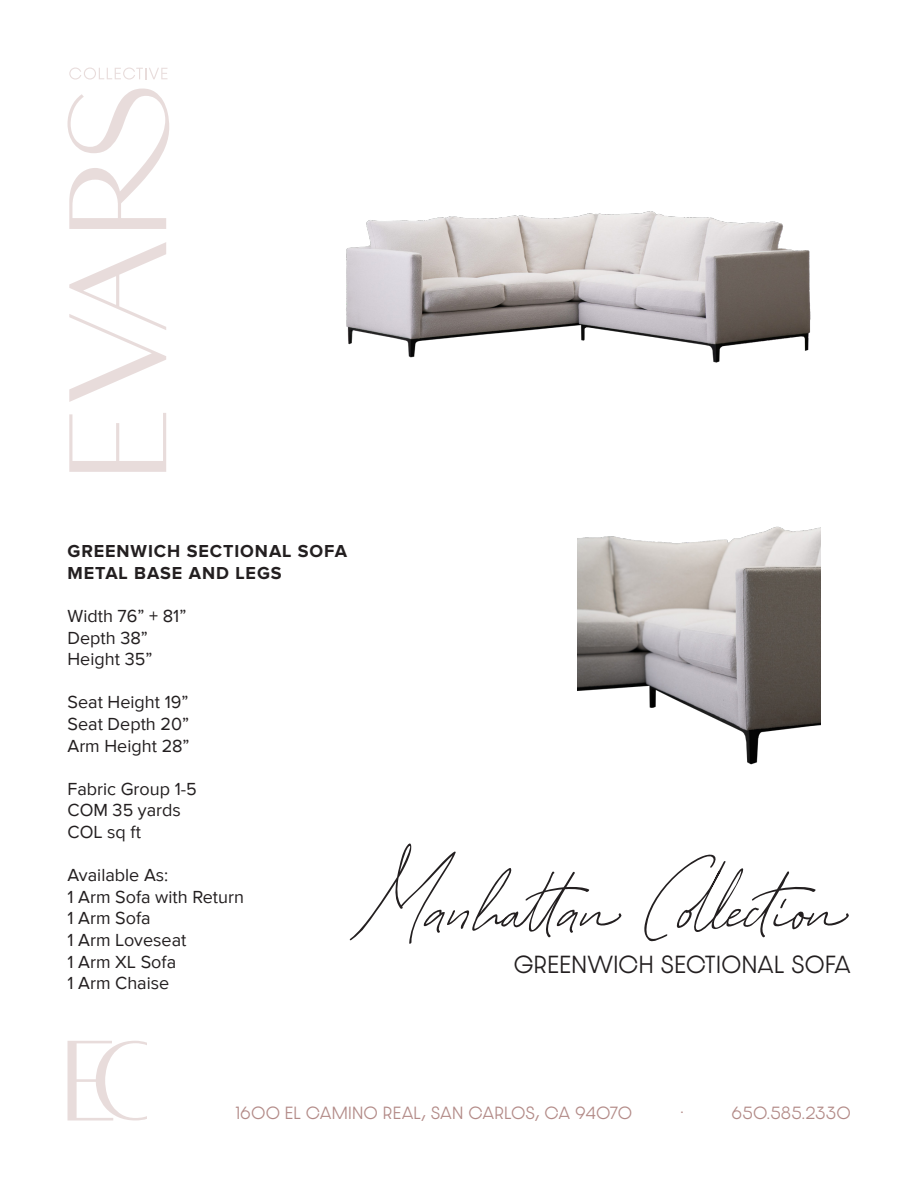
<style>
.page{position:relative;width:918px;height:1188px;background:#fff}
.page>*{position:absolute;margin:0;border:0;box-sizing:border-box;transform-origin:0 0}
.t1{font:150px "Georgia Ballpark Script";color:#231f20}
.t2{font:300 21px "Dazzle Unicase";letter-spacing:.05em;color:#231f20}
.t3{font:18px "Proxima Nova";color:#231f20}
.t4{font:700 18px "Proxima Nova";letter-spacing:.05em;color:#231f20}
.t5{font:300 15px "Dazzle Unicase";letter-spacing:.055em;color:#b38b88}
</style>
<div class="page">
<svg style="left:69px;top:413px;width:97px;height:59px"></svg>
<svg style="left:69px;top:242px;width:97px;height:160px"></svg>
<svg style="left:68px;top:89px;width:101px;height:140px"></svg>
<svg style="left:69px;top:68px;width:98px;height:12px"></svg>
<svg style="left:67px;top:1041px;width:80px;height:80px"></svg>
<img style="left:346px;top:211px;width:465px;height:152px">
<img style="left:578px;top:526px;width:242px;height:239px">
<p class="t4" style="left:68px;top:543px;width:281px">GREENWICH SECTIONAL SOFA</p>
<p class="t4" style="left:68px;top:565px;width:216px">METAL BASE AND LEGS</p>
<p class="t3" style="left:68px;top:606px;width:120px">Width 76” + 81”</p>
<p class="t3" style="left:68px;top:627px;width:82px">Depth 38”</p>
<p class="t3" style="left:68px;top:649px;width:86px">Height 35”</p>
<p class="t3" style="left:68px;top:692px;width:123px">Seat Height 19”</p>
<p class="t3" style="left:68px;top:714px;width:123px">Seat Depth 20”</p>
<p class="t3" style="left:68px;top:735px;width:124px">Arm Height 28”</p>
<p class="t3" style="left:68px;top:778px;width:131px">Fabric Group 1-5</p>
<p class="t3" style="left:68px;top:800px;width:115px">COM 35 yards</p>
<p class="t3" style="left:68px;top:822px;width:75px">COL sq ft</p>
<p class="t3" style="left:68px;top:865px;width:102px">Available As:</p>
<p class="t3" style="left:68px;top:886px;width:178px">1 Arm Sofa with Return</p>
<p class="t3" style="left:68px;top:908px;width:85px">1 Arm Sofa</p>
<p class="t3" style="left:68px;top:930px;width:121px">1 Arm Loveseat</p>
<p class="t3" style="left:68px;top:951px;width:110px">1 Arm XL Sofa</p>
<p class="t3" style="left:68px;top:973px;width:103px">1 Arm Chaise</p>
<p class="t1" style="left:359px;top:837px;width:494px">Manhattan Collection</p>
<p class="t2" style="left:514px;top:949px;width:338px">GREENWICH SECTIONAL SOFA</p>
<p class="t5" style="left:236px;top:1102px;width:398px">1600 EL CAMINO REAL, SAN CARLOS, CA 94070</p>
<p class="t5" style="left:681px;top:1096px;width:4px">.</p>
<p class="t5" style="left:732px;top:1102px;width:120px">650.585.2330</p>
</div>
